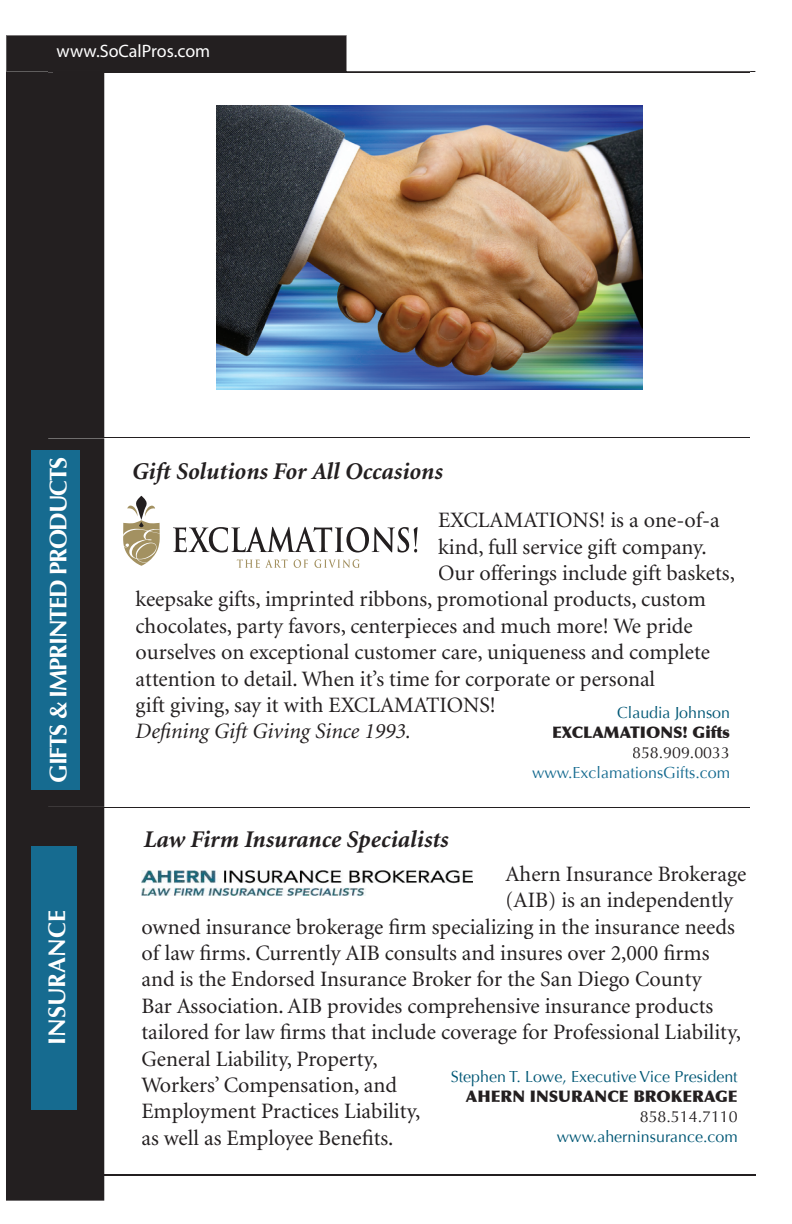
<style>
.page{position:relative;width:792px;height:1224px;background:#fff}
.page>*{position:absolute;margin:0;border:0;box-sizing:border-box;transform-origin:0 0}
.t1{font:italic 700 24px "Minion";color:#231f20}
.t2{font:700 24px "Optima";letter-spacing:-.05em;color:#fff}
.t3{font:700 24px "Optima";color:#fff}
.t4{font:22px "Minion";color:#231f20}
.t5{font:italic 22px "Minion";color:#231f20}
.t6{font:18px "Myriad Pro";color:#fff}
.t7{font:16px "Optima";color:#005775}
.t8{font:900 16px "Optima";color:#231f20}
.t9{font:16px "Optima";color:#166b90}
.t10{font:16px "Optima";color:#231f20}
</style>
<div class="page">
<hr style="left:104px;top:807px;width:646px;height:1px;background:#231f20">
<hr style="left:104px;top:1174px;width:651px;height:1px;background:#231f20">
<hr style="left:104px;top:437px;width:646px;height:1px;background:#231f20">
<div style="left:6px;top:73px;width:98px;height:1128px;background:#231f20"></div>
<hr style="left:48px;top:807px;width:56px;height:1px;background:#231f20">
<hr style="left:53px;top:1174px;width:51px;height:1px;background:#231f20">
<hr style="left:48px;top:437px;width:56px;height:1px;background:#231f20">
<div style="left:31px;top:450px;width:49px;height:339px;background:#166b90"></div>
<svg style="left:173px;top:527px;width:245px;height:26px"></svg>
<svg style="left:237px;top:559px;width:51px;height:9px"></svg>
<svg style="left:294px;top:559px;width:14px;height:9px"></svg>
<svg style="left:314px;top:559px;width:46px;height:9px"></svg>
<svg style="left:123px;top:496px;width:37px;height:70px"></svg>
<div style="left:31px;top:846px;width:46px;height:263px;background:#166b90"></div>
<img style="left:141px;top:870px;width:332px;height:26px">
<svg style="left:6px;top:35px;width:749px;height:38px"></svg>
<img style="left:216px;top:105px;width:427px;height:284px">
<p class="t6" style="left:57px;top:40px;width:155px">www.SoCalPros.com</p>
<p class="t2" style="left:44px;top:783px;width:328px;rotate:-90deg">GIFTS &amp; IMPRINTED PRODUCTS</p>
<p class="t3" style="left:43px;top:1045px;width:136px;rotate:-90deg">INSURANCE</p>
<p class="t1" style="left:132px;top:459px;width:312px">Gift Solutions For All Occasions</p>
<p class="t4" style="left:438px;top:509px;width:283px">EXCLAMATIONS! is a one-of-a</p>
<p class="t4" style="left:438px;top:536px;width:270px">kind, full service gift company.</p>
<p class="t4" style="left:438px;top:562px;width:298px">Our offerings include gift baskets,</p>
<p class="t4" style="left:136px;top:588px;width:572px">keepsake gifts, imprinted ribbons, promotional products, custom</p>
<p class="t4" style="left:136px;top:615px;width:559px">chocolates, party favors, centerpieces and much more! We pride</p>
<p class="t4" style="left:136px;top:641px;width:576px">ourselves on exceptional customer care, uniqueness and complete</p>
<p class="t4" style="left:136px;top:668px;width:521px">attention to detail. When it’s time for corporate or personal</p>
<p class="t4" style="left:136px;top:694px;width:362px">gift giving, say it with EXCLAMATIONS!</p>
<p class="t5" style="left:136px;top:720px;width:277px">Defining Gift Giving Since 1993.</p>
<p class="t7" style="left:617px;top:703px;width:114px">Claudia Johnson</p>
<p class="t8" style="left:552px;top:723px;width:179px">EXCLAMATIONS! Gifts</p>
<p class="t10" style="left:632px;top:743px;width:99px">858.909.0033</p>
<p class="t9" style="left:532px;top:763px;width:199px">www.ExclamationsGifts.com</p>
<p class="t1" style="left:144px;top:827px;width:306px">Law Firm Insurance Specialists</p>
<p class="t4" style="left:506px;top:863px;width:242px">Ahern Insurance Brokerage</p>
<p class="t4" style="left:506px;top:889px;width:229px">(AIB) is an independently</p>
<p class="t4" style="left:141px;top:916px;width:595px">owned insurance brokerage firm specializing in the insurance needs</p>
<p class="t4" style="left:141px;top:942px;width:570px">of law firms. Currently AIB consults and insures over 2,000 firms</p>
<p class="t4" style="left:141px;top:969px;width:562px">and is the Endorsed Insurance Broker for the San Diego County</p>
<p class="t4" style="left:141px;top:995px;width:573px">Bar Association. AIB provides comprehensive insurance products</p>
<p class="t4" style="left:141px;top:1021px;width:601px">tailored for law firms that include coverage for Professional Liability,</p>
<p class="t4" style="left:141px;top:1048px;width:238px">General Liability, Property,</p>
<p class="t4" style="left:141px;top:1074px;width:257px">Workers’ Compensation, and</p>
<p class="t4" style="left:141px;top:1101px;width:281px">Employment Practices Liability,</p>
<p class="t4" style="left:141px;top:1127px;width:254px">as well as Employee Benefits.</p>
<p class="t7" style="left:451px;top:1067px;width:288px">Stephen T. Lowe, Executive Vice President</p>
<p class="t8" style="left:466px;top:1087px;width:273px">AHERN INSURANCE BROKERAGE</p>
<p class="t10" style="left:640px;top:1107px;width:99px">858.514.7110</p>
<p class="t7" style="left:557px;top:1127px;width:182px">www.aherninsurance.com</p>
</div>
